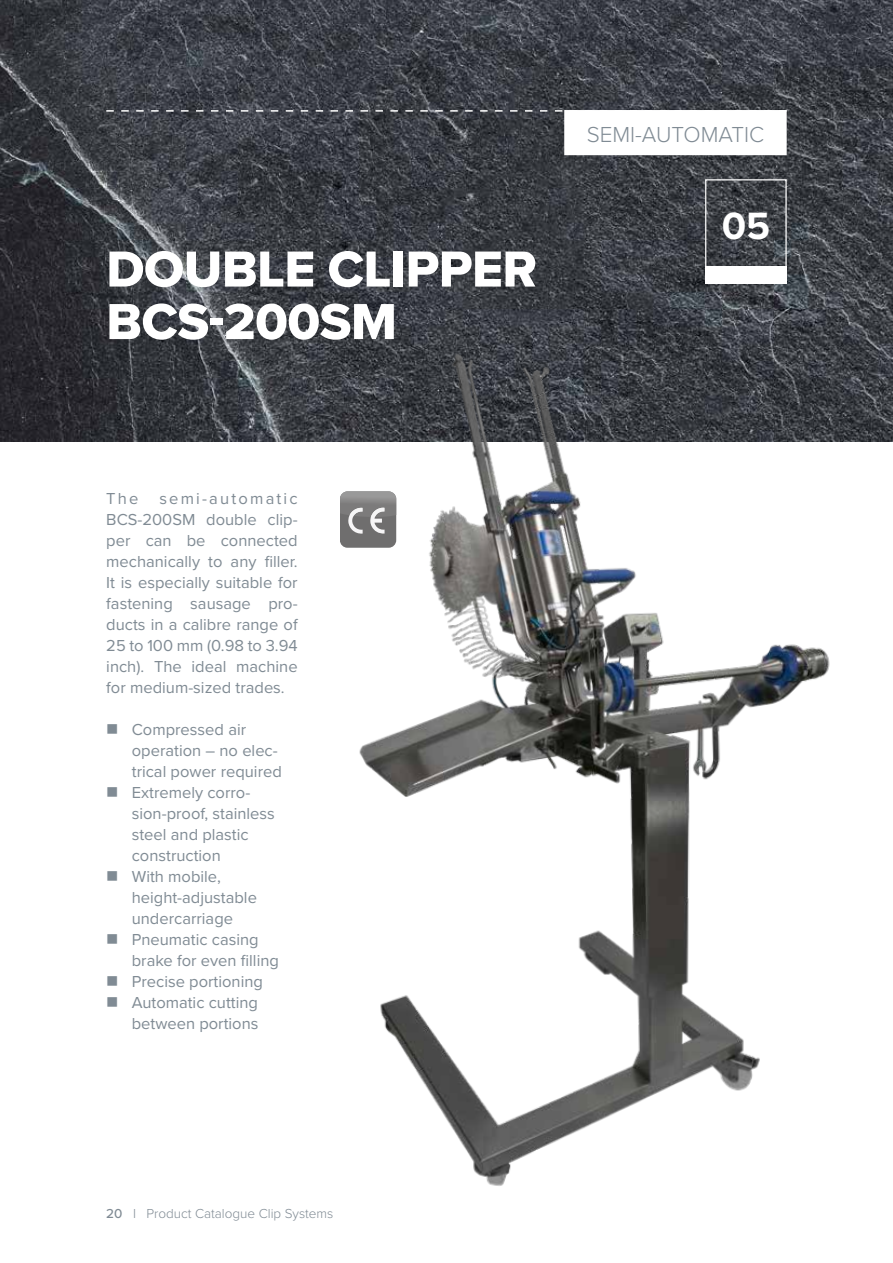
<style>
.page{position:relative;width:893px;height:1263px;background:#fff}
.page>*{position:absolute;margin:0;border:0;box-sizing:border-box;transform-origin:0 0}
.t1{font:52.5px/52.5px "Proxima Nova Extrabld";letter-spacing:-.01em;color:#fff}
.t2{font:700 39.45px "Proxima Nova";color:#fff}
.t3{font:300 22.5px "Proxima Nova";color:#808b94}
.t4{font:16.5px/21px "Proxima Nova";color:#808b94;text-align:justify}
.t5{font:300 13.5px "Proxima Nova";color:#808b94}
.s1{font-weight:500}
</style>
<div class="page">
<img style="left:0;top:0;width:893px;height:441px">
<img style="left:318px;top:298px;width:533px;height:888px">
<div style="left:705px;top:179px;width:82px;height:89px;border:1px solid #fff"></div>
<div style="left:705px;top:266px;width:82px;height:18px;background:#fff"></div>
<div style="left:340px;top:491px;width:56px;height:57px;background:#6f6e6e;border-radius:8px"></div>
<svg style="left:348px;top:517px;width:15px;height:17px"></svg>
<svg style="left:370px;top:517px;width:15px;height:17px"></svg>
<img style="left:340px;top:491px;width:56px;height:26px">
<img style="left:349px;top:508px;width:14px;height:8px">
<img style="left:371px;top:508px;width:14px;height:9px">
<svg style="left:106px;top:110px;width:458px;height:2px"></svg>
<div style="left:565px;top:111px;width:221px;height:43px;background:#fff"></div>
<h1 class="t1" style="left:106px;top:242px;width:432px">DOUBLE CLIPPER<br>BCS-200SM</h1>
<h3 class="t3" style="left:587px;top:117px;width:179px">SEMI-AUTOMATIC</h3>
<h2 class="t2" style="left:722px;top:196px;width:50px">05</h2>
<p class="t4" style="left:106px;top:487px;width:34px">The</p>
<p class="t4" style="left:106px;top:487px;width:193px;text-indent:53px">semi-automatic BCS-200SM double clip&shy;per can be connected mechanically to any filler.<br>It is especially suitable for fastening sausage pro&shy;ducts in a calibre range of 25 to 100 mm (0.98 to 3.94 inch). The ideal machine for medium-sized trades.</p>
<p class="t4" style="left:132px;top:718px;width:152px;text-align:left">Compressed air operation – no elec&shy;trical power required<br>Extremely corro&shy;sion-proof, stainless steel and plastic construction<br>With mobile, height-adjustable undercarriage<br>Pneumatic casing brake for even filling<br>Precise portioning<br>Automatic cutting between portions</p>
<p class="t5" style="left:106px;top:1203px;width:229px"><span class="s1">20</span> I Product Catalogue Clip Systems</p>
</div>
